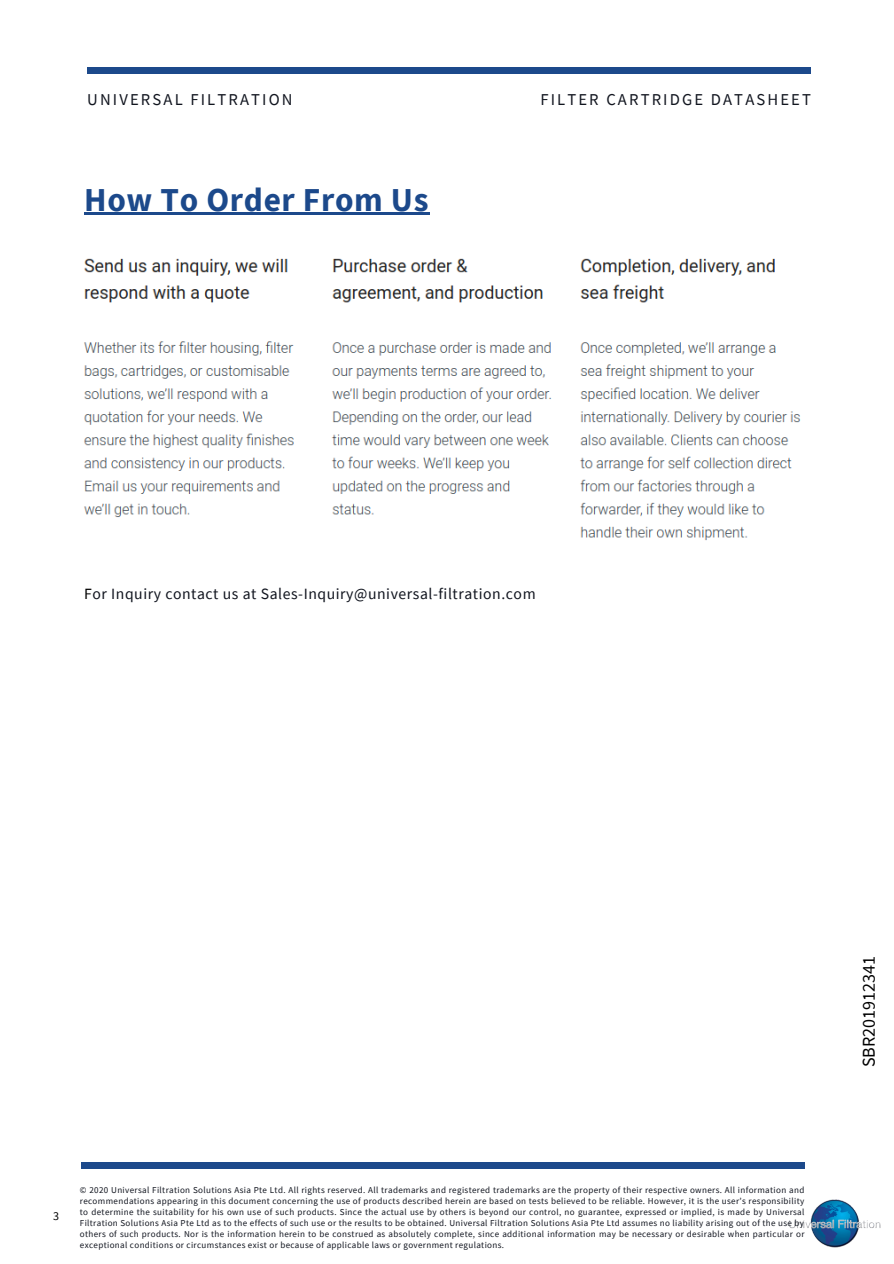
<style>
.page{position:relative;width:894px;height:1264px;background:#fff}
.page>*{position:absolute;margin:0;border:0;box-sizing:border-box;transform-origin:0 0}
.t1{font:700 33.45px "Source Sans Pro";letter-spacing:.02em;color:#1c498b}
.t2{font:18px "Source Sans Pro";color:#000}
.t3{font:16.5px "Source Sans Pro";letter-spacing:.13em;color:#11151f}
.t4{font:15.6px "Source Sans Pro";letter-spacing:.035em;color:#11151f}
.t5{font:12px "Source Sans Pro";color:#000}
.t6{font:9px/10.9px "Source Sans Pro";letter-spacing:.04em;color:#11151f;text-align:justify}
.s1{color:#000}
</style>
<div class="page">
<div style="left:87px;top:67px;width:723px;height:7px;background:#1c498b"></div>
<img style="left:789px;top:1199px;width:91px;height:49px">
<div style="left:81px;top:1161px;width:723px;height:7px;background:#1c498b"></div>
<hr style="left:84px;top:212px;width:345px;height:3px;background:#1c498b">
<img style="left:83px;top:258px;width:718px;height:283px">
<h3 class="t3" style="left:87px;top:88px;width:207px">UNIVERSAL FILTRATION</h3>
<h3 class="t3" style="left:540px;top:88px;width:272px">FILTER CARTRIDGE DATASHEET</h3>
<h1 class="t1" style="left:84px;top:178px;width:346px">How To Order From Us</h1>
<h3 class="t4" style="left:84px;top:583px;width:453px"><span class="s1">F</span>or Inquiry contact us at Sales-Inquiry@universal-filtration.com</h3>
<h3 class="t5" style="left:53px;top:1207px;width:7px">3</h3>
<p class="t6" style="left:80px;top:1184px;width:726px">© 2020 Universal Filtration Solutions Asia Pte Ltd. All rights reserved. All trademarks and registered trademarks are the property of their respective owners. All information and recommendations appearing in this document concerning the use of products described herein are based on tests believed to be reliable. However, it is the user’s responsibility to determine the suitability for his own use of such products. Since the actual use by others is beyond our control, no guarantee, expressed or implied, is made by Universal Filtration Solutions Asia Pte Ltd as to the effects of such use or the results to be obtained. Universal Filtration Solutions Asia Pte Ltd assumes no liability arising out of the use by others of such products. Nor is the information herein to be construed as absolutely complete, since additional information may be necessary or desirable when particular or exceptional conditions or circumstances exist or because of applicable laws or government regulations.</p>
<h2 class="t2" style="left:856px;top:1067px;width:113px;rotate:-90deg">SBR201912341</h2>
</div>
